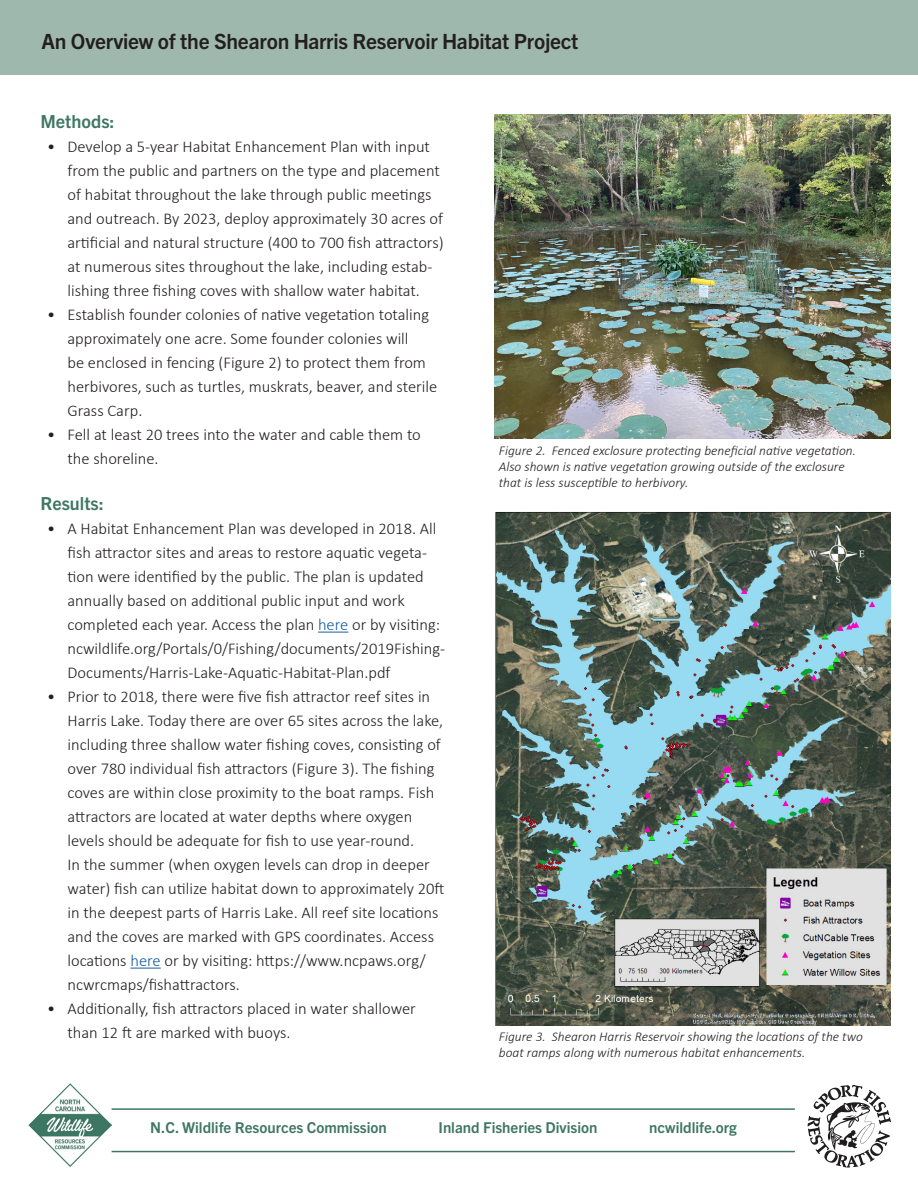
<style>
.page{position:relative;width:918px;height:1188px;background:#fff}
.page>*{position:absolute;margin:0;border:0;box-sizing:border-box;transform-origin:0 0}
.t1{font:700 21px "Trade Gothic Next LT Pro";letter-spacing:-.01em;color:#231f20}
.Subhead{font:700 18px "Trade Gothic Next LT Pro";color:#3f7664}
.t2{font:300 16.5px/24px "Calibri";color:#231f20}
.t3{font:700 15px "Trade Gothic Next LT Pro";color:#3f7664}
.t4{font:italic 300 13.5px/16.2px "Calibri";color:#231f20}
.s1{color:#175d9e}
</style>
<div class="page">
<div style="left:0;top:0;width:918px;height:75px;background:#9fb8ae"></div>
<img style="left:28px;top:1084px;width:84px;height:82px">
<svg style="left:808px;top:1085px;width:83px;height:83px"></svg>
<hr style="left:112px;top:1108px;width:683px;height:2px;background:#3e7663">
<hr style="left:112px;top:1151px;width:683px;height:1px;background:#3e7663">
<hr style="left:318px;top:632px;width:30px;height:1px;background:#175d9e">
<hr style="left:130px;top:968px;width:31px;height:1px;background:#175d9e">
<img style="left:494px;top:114px;width:397px;height:324px">
<img style="left:494px;top:512px;width:397px;height:513px">
<p class="t1" style="left:41px;top:26px;width:539px">An Overview of the Shearon Harris Reservoir Habitat Project</p>
<p class="Subhead" style="left:40px;top:109px;width:76px">Methods:</p>
<p class="t2" style="left:68px;top:135px;width:378px;text-indent:-20px">• Develop a 5-year Habitat Enhancement Plan with input from the public and partners on the type and placement of habitat throughout the lake through public meetings and outreach. By 2023, deploy approximately 30 acres of artificial and natural structure (400 to 700 fish attractors) at numerous sites throughout the lake, including estab&shy;lishing three fishing coves with shallow water habitat.</p>
<p class="t2" style="left:68px;top:303px;width:371px;text-indent:-20px">• Establish founder colonies of native vegetation totaling approximately one acre. Some founder colonies will<br>be enclosed in fencing (Figure 2) to protect them from herbivores, such as turtles, muskrats, beaver, and sterile Grass Carp.</p>
<p class="t2" style="left:68px;top:423px;width:355px;text-indent:-20px">• Fell at least 20 trees into the water and cable them to the shoreline.</p>
<p class="Subhead" style="left:40px;top:491px;width:65px">Results:</p>
<p class="t2" style="left:68px;top:516px;width:379px;text-indent:-20px">• A Habitat Enhancement Plan was developed in 2018. All fish attractor sites and areas to restore aquatic vegeta&shy;tion were identified by the public. The plan is updated annually based on additional public input and work completed each year. Access the plan <span class="s1">here</span> or by visiting: ncwildlife.org/Portals/0/Fishing/documents/2019Fishing-Documents/Harris-Lake-Aquatic-Habitat-Plan.pdf</p>
<p class="t2" style="left:68px;top:684px;width:379px;text-indent:-20px">• Prior to 2018, there were five fish attractor reef sites in Harris Lake. Today there are over 65 sites across the lake, including three shallow water fishing coves, consisting of over 780 individual fish attractors (Figure 3). The fishing coves are within close proximity to the boat ramps. Fish attractors are located at water depths where oxygen levels should be adequate for fish to use year-round.<br>In the summer (when oxygen levels can drop in deeper water) fish can utilize habitat down to approximately 20ft in the deepest parts of Harris Lake. All reef site locations and the coves are marked with GPS coordinates. Access locations <span class="s1">here</span> or by visiting: https://www.ncpaws.org/ ncwrcmaps/fishattractors.</p>
<p class="t2" style="left:68px;top:996px;width:350px;text-indent:-20px">• Additionally, fish attractors placed in water shallower than 12 ft are marked with buoys.</p>
<p class="t4" style="left:499px;top:442px;width:359px">Figure 2. Fenced exclosure protecting beneficial native vegetation.<br>Also shown is native vegetation growing outside of the exclosure that is less susceptible to herbivory.</p>
<p class="t4" style="left:499px;top:1028px;width:366px">Figure 3. Shearon Harris Reservoir showing the locations of the two boat ramps along with numerous habitat enhancements.</p>
<p class="t3" style="left:150px;top:1117px;width:238px">N.C. Wildlife Resources Commission</p>
<p class="t3" style="left:439px;top:1117px;width:160px">Inland Fisheries Division</p>
<p class="t3" style="left:649px;top:1117px;width:89px">ncwildlife.org</p>
</div>
